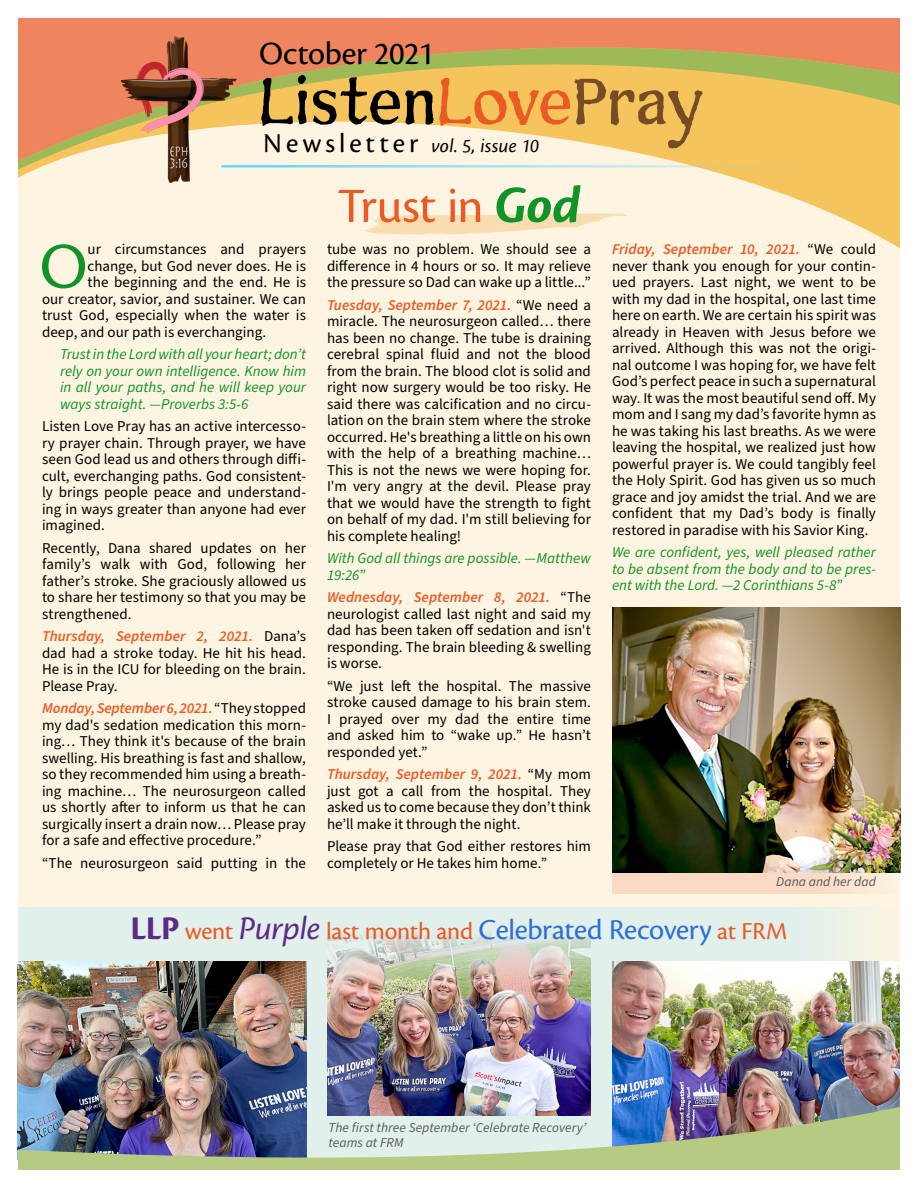
<style>
.page{position:relative;width:918px;height:1188px;background:#fff}
.page>*{position:absolute;margin:0;border:0;box-sizing:border-box;transform-origin:0 0}
.t1{font:67.5px "Sunshine";letter-spacing:-.02em;color:#000}
.t2{font:67.5px "Cronos Pro";color:#109327}
.t3{font:51px "Cronos Pro";letter-spacing:-.01em;color:#ea5a25}
.t4{font:33.75px "Cronos Pro";letter-spacing:-.01em;color:#000}
.t5{font:25.5px "Cronos Pro";letter-spacing:-.01em;color:#ea5a25}
.t6{font:italic 20.25px "Cronos Pro";color:#000}
.t7{font:15px/16.5px "Source Sans Pro";color:#000;text-align:justify}
.t8{font:italic 15px/16.5px "Source Sans Pro";color:#109327;text-align:justify}
.t9{font:italic 13.5px/15px "Source Sans Pro";letter-spacing:.005em;color:#58595b}
.s1{color:#ea5a25}
.s2{color:#754c24}
.s3{font-style:normal;font-size:28.35px}
.s4{font-family:"Cronos Pro";font-style:normal}
.s5{font-weight:600;font-style:italic;color:#ea5a25}
.s6{font-weight:700;font-style:italic;font-size:54px;color:#109327}
.s7{font-style:normal}
.s8{font-weight:700;font-size:34.5px;color:#5e2a86}
.s9{font-style:italic;font-size:34.5px;color:#5e2a86}
.s10{font-size:30px;color:#2d70d4}
</style>
<div class="page">
<div style="left:18px;top:18px;width:882px;height:1152px;background:#fdf4e1"></div>
<div style="left:18px;top:907px;width:844px;height:200px;background:#e2f0ec"></div>
<svg style="left:18px;top:170px;width:882px;height:78px"></svg>
<svg style="left:18px;top:18px;width:882px;height:152px"></svg>
<img style="left:121px;top:36px;width:142px;height:152px">
<svg style="left:363px;top:213px;width:265px;height:21px"></svg>
<svg style="left:612px;top:872px;width:288px;height:22px;fill:#fadac5"></svg>
<img style="left:18px;top:961px;width:288px;height:146px">
<img style="left:327px;top:923px;width:264px;height:184px">
<img style="left:612px;top:961px;width:288px;height:146px">
<hr style="left:221px;top:165px;width:592px;height:3px;background:#70d6ff">
<img style="left:612px;top:608px;width:288px;height:264px">
<img style="left:18px;top:1107px;width:882px;height:63px">
<h3 class="t4" style="left:259px;top:34px;width:176px">October 2021</h3>
<h1 class="t1" style="left:259px;top:61px;width:447px">Listen<span class="s1">Love</span><span class="s2">Pray</span></h1>
<h3 class="t6" style="left:263px;top:134px;width:277px"><span class="s3">Newsletter</span> vol. 5, issue 10</h3>
<h1 class="t2" style="left:39px;top:228px;width:50px">O</h1>
<p class="t7" style="left:88px;top:242px;width:220px">ur circumstances and prayers</p>
<p class="t7" style="left:88px;top:258px;width:220px">change, but God never does. He is</p>
<p class="t7" style="left:88px;top:275px;width:220px">the beginning and the end. He is</p>
<p class="t7" style="left:42px;top:291px;width:265px">our creator, savior, and sustainer. We can</p>
<p class="t7" style="left:42px;top:308px;width:265px">trust God, especially when the water is</p>
<p class="t7" style="left:42px;top:324px;width:226px">deep, and our path is everchanging.</p>
<p class="t8" style="left:60px;top:347px;width:248px">Trust in the Lord with all your heart; don’t rely on your own intelligence. Know him in all your paths, and he will keep your ways straight. —Proverbs 3:5<span class="s4">-</span>6</p>
<p class="t7" style="left:42px;top:419px;width:265px">Listen Love Pray has an active intercesso&shy;ry prayer chain. Through prayer, we have seen God lead us and others through diffi&shy;cult, everchanging paths. God consistent&shy;ly brings people peace and understand&shy;ing in ways greater than anyone had ever imagined.</p>
<p class="t7" style="left:42px;top:540px;width:266px">Recently, Dana shared updates on her family’s walk with God, following her father’s stroke. She graciously allowed us to share her testimony so that you may be strengthened.</p>
<p class="t7" style="left:42px;top:629px;width:265px"><span class="s5">Thursday, September 2, 2021.</span> Dana’s dad had a stroke today. He hit his head.<br>He is in the ICU for bleeding on the brain.<br>Please Pray.</p>
<p class="t7" style="left:42px;top:701px;width:266px"><span class="s5">Monday, September 6, 2021.</span> “They stopped my dad's sedation medication this morn&shy;ing… They think it's because of the brain swelling. His breathing is fast and shallow, so they recommended him using a breath&shy;ing machine… The neurosurgeon called us shortly after to inform us that he can surgically insert a drain now… Please pray for a safe and effective procedure.”</p>
<p class="t7" style="left:42px;top:855px;width:266px">“The neurosurgeon said putting in the</p>
<h2 class="t3" style="left:337px;top:177px;width:245px">Trust in <span class="s6">God</span></h2>
<p class="t7" style="left:327px;top:242px;width:266px">tube was no problem. We should see a difference in 4 hours or so. It may relieve the pressure so Dad can wake up a little...”</p>
<p class="t7" style="left:327px;top:297px;width:266px"><span class="s5">Tuesday, September 7, 2021.</span> “We need a miracle. The neurosurgeon called… there has been no change. The tube is draining cerebral spinal fluid and not the blood from the brain. The blood clot is solid and right now surgery would be too risky. He said there was calcification and no circu&shy;lation on the brain stem where the stroke occurred. He's breathing a little on his own with the help of a breathing machine… This is not the news we were hoping for.<br>I'm very angry at the devil. Please pray that we would have the strength to fight on behalf of my dad. I'm still believing for his complete healing!</p>
<p class="t8" style="left:327px;top:551px;width:265px">With God all things are possible. —Matthew<br>19:26<span class="s7">”</span></p>
<p class="t7" style="left:327px;top:590px;width:266px"><span class="s5">Wednesday, September 8, 2021.</span> “The neurologist called last night and said my dad has been taken off sedation and isn't responding. The brain bleeding &amp; swelling is worse.</p>
<p class="t7" style="left:327px;top:678px;width:266px">“We just left the hospital. The massive stroke caused damage to his brain stem.<br>I prayed over my dad the entire time and asked him to “wake up.” He hasn’t responded yet.”</p>
<p class="t7" style="left:327px;top:767px;width:266px"><span class="s5">Thursday, September 9, 2021.</span> “My mom just got a call from the hospital. They asked us to come because they don’t think he’ll make it through the night.</p>
<p class="t7" style="left:327px;top:839px;width:265px">Please pray that God either restores him completely or He takes him home.”</p>
<p class="t7" style="left:612px;top:242px;width:266px"><span class="s5">Friday, September 10, 2021.</span> “We could never thank you enough for your contin&shy;ued prayers. Last night, we went to be with my dad in the hospital, one last time here on earth. We are certain his spirit was already in Heaven with Jesus before we arrived. Although this was not the origi&shy;nal outcome I was hoping for, we have felt God’s perfect peace in such a supernatural way. It was the most beautiful send off. My mom and I sang my dad’s favorite hymn as he was taking his last breaths. As we were leaving the hospital, we realized just how powerful prayer is. We could tangibly feel the Holy Spirit. God has given us so much grace and joy amidst the trial. And we are confident that my Dad’s body is finally restored in paradise with his Savior King.</p>
<p class="t8" style="left:612px;top:545px;width:266px">We are confident, yes, well pleased rather to be absent from the body and to be pres&shy;ent with the Lord. —2 Corinthians 5-8<span class="s7">”</span></p>
<p class="t9" style="left:776px;top:874px;width:101px">Dana and her dad</p>
<h3 class="t5" style="left:131px;top:916px;width:658px"><span class="s8">LLP</span> went <span class="s9">Purple</span> last month and <span class="s10">Celebrated Recovery</span> at FRM</h3>
<p class="t9" style="left:329px;top:1120px;width:259px">The first three September ‘Celebrate Recovery’ teams at FRM</p>
</div>
